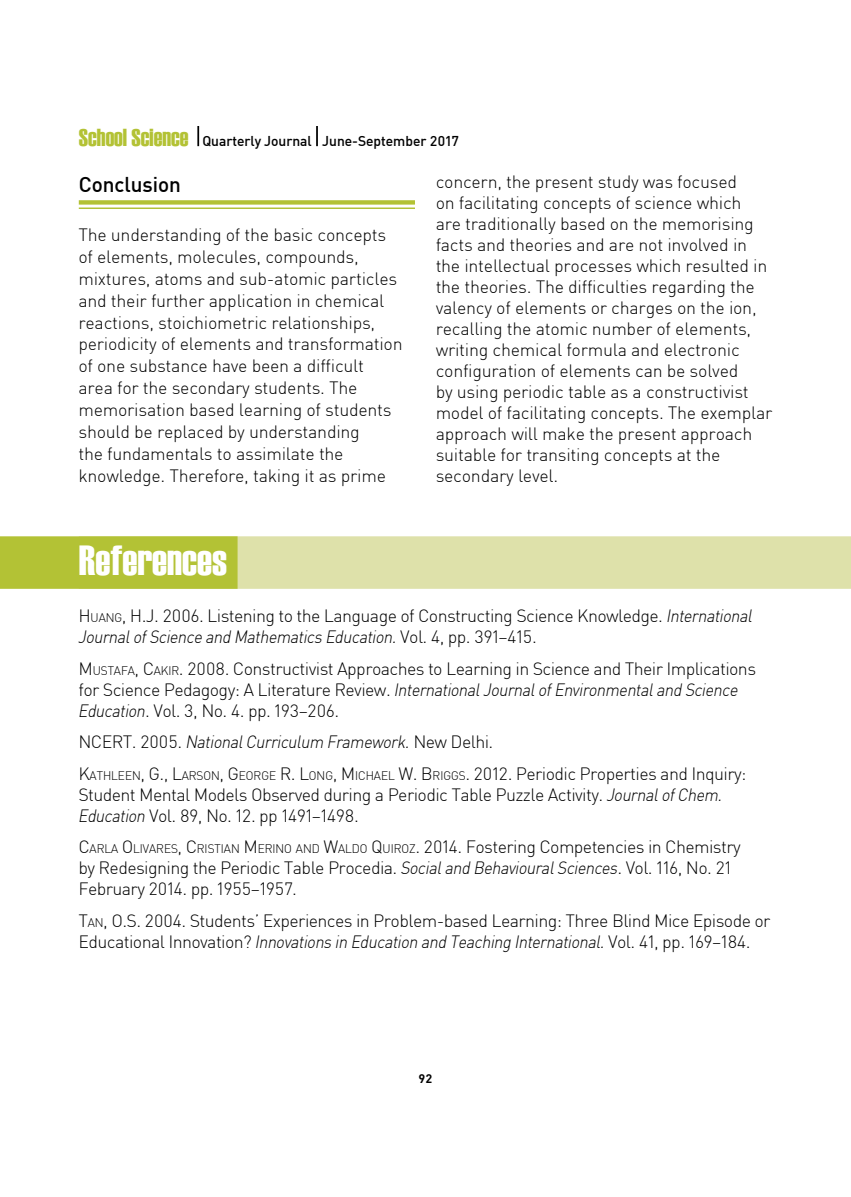
<style>
.page{position:relative;width:851px;height:1197px;background:#fff}
.page>*{position:absolute;margin:0;border:0;box-sizing:border-box;transform-origin:0 0}
.t1{font:42px "Haettenschweiler";color:#fff}
.t2{font:500 21px "Sapient Sans";color:#000}
.t3{font:300 17.5px/21px "Sapient Sans";letter-spacing:.02em;color:#000}
.t4{font:300 17.5px/21px "Sapient Sans";color:#000}
.t5{font:italic 300 17.5px "Sapient Sans";color:#000}
.t6{font:300 17.5px "Sapient Sans";color:#000}
.t7{font:500 14px "Sapient Sans";color:#000}
.t8{font:300 12.25px "Sapient Sans";color:#000}
.t9{font:700 12.25px "Sapient Sans";color:#000}
.s1{font-family:"Haettenschweiler";font-weight:400;font-size:24.5px;color:#b3c235}
.s2{font-style:inherit}
.s3{font-size:12.25px}
.s4{font-style:italic}
.s5{font-style:normal}
.s6{font-size:17.5px}
</style>
<div class="page">
<hr style="left:197px;top:126px;width:2px;height:20px;background:#000">
<hr style="left:316px;top:126px;width:2px;height:20px;background:#000">
<div style="left:79px;top:200px;width:336px;height:5px;background:#b3c235"></div>
<hr style="left:79px;top:208px;width:336px;height:1px;background:#b3c235">
<div style="left:79px;top:536px;width:771px;height:53px;background:#dee1aa"></div>
<div style="left:0;top:536px;width:237px;height:53px;background:#b3c235"></div>
<p class="t7" style="left:79px;top:132px;width:381px"><span class="s1">School Science</span> Quarterly Journal June-September 2017</p>
<p class="t2" style="left:79px;top:171px;width:104px">Conclusion</p>
<p class="t3" style="left:79px;top:223px;width:325px;line-height:22.1px">The understanding of the basic concepts of elements, molecules, compounds, mixtures, atoms and sub-atomic particles and their further application in chemical reactions, stoichiometric relationships, periodicity of elements and transformation of one substance have been a difficult<br>area for the secondary students. The memorisation based learning of students should be replaced by understanding<br>the fundamentals to assimilate the knowledge. Therefore, taking it as prime</p>
<p class="t3" style="left:436px;top:171px;width:338px">concern, the present study was focused<br>on facilitating concepts of science which<br>are traditionally based on the memorising facts and theories and are not involved in the intellectual processes which resulted in the theories. The difficulties regarding the valency of elements or charges on the ion, recalling the atomic number of elements, writing chemical formula and electronic configuration of elements can be solved<br>by using periodic table as a constructivist model of facilitating concepts. The exemplar approach will make the present approach suitable for transiting concepts at the secondary level.</p>
<p class="t1" style="left:79px;top:532px;width:150px">References</p>
<p class="t4" style="left:79px;top:605px;width:675px"><span class="s2">H</span><span class="s3">UANG</span><span class="s2">, H.J. 2006.</span> Listening to the Language of Constructing Science Knowledge. <span class="s4">International<br>Journal of Science and Mathematics Education.</span> Vol. 4, pp. 391–415.</p>
<p class="t4" style="left:79px;top:658px;width:678px"><span class="s2">M</span><span class="s3">USTAFA</span><span class="s2">, C</span><span class="s3">AKIR</span><span class="s2">. 2008.</span> Constructivist Approaches to Learning in Science and Their Implications for Science Pedagogy: A Literature Review. <span class="s4">International Journal of Environmental and Science<br>Education</span>. Vol. 3, No. 4. pp. 193–206.</p>
<p class="t6" style="left:79px;top:731px;width:12px">NCER</p>
<p class="t5" style="left:123px;top:731px;width:371px"><span class="s5">T. 2005.</span> National Curriculum Framework. <span class="s5">New Delhi.</span></p>
<p class="t8" style="left:79px;top:768px;width:668px"><span class="s6">K</span>ATH LEEN<span class="s6">, G., L</span>ARSON<span class="s6">, G</span>EORGE <span class="s6">R. L</span>ONG<span class="s6">, M</span>ICHAEL <span class="s6">W. B</span>RIGGS<span class="s6">. 2012.</span> <span class="s6">Periodic Properties and Inquiry:</span></p>
<p class="t4" style="left:79px;top:784px;width:645px">Student Mental Models Observed during a Periodic Table Puzzle Activity. <span class="s4">Journal of Chem.<br>Education</span> Vol. 89, No. 12. pp 1491–1498.</p>
<p class="t8" style="left:79px;top:841px;width:663px"><span class="s6">C</span>ARLA <span class="s6">O</span> LIVARES<span class="s6">, C</span> RISTIAN <span class="s6">M</span>ERINO AND <span class="s6">W</span>ALDO <span class="s6">Q</span>UIROZ<span class="s6">. 2014.</span> <span class="s6">Fostering Competencies in Chemistry</span></p>
<p class="t4" style="left:79px;top:857px;width:654px">by Redesigning the Periodic Table Procedia. <span class="s4">Social and Behavioural Sciences</span>. Vol. 116, No. 21<br>February 2014. pp. 1955–1957.</p>
<p class="t4" style="left:79px;top:910px;width:693px"><span class="s2">T</span><span class="s3">AN</span><span class="s2">, O.S. 2004.</span> Students’ Experiences in Problem-based Learning: Three Blind Mice Episode or<br>Educational Innovation? <span class="s4">Innovations in Education and Teaching International.</span> Vol. 41, pp. 169–184.</p>
<p class="t9" style="left:418px;top:1071px;width:15px">92</p>
</div>
